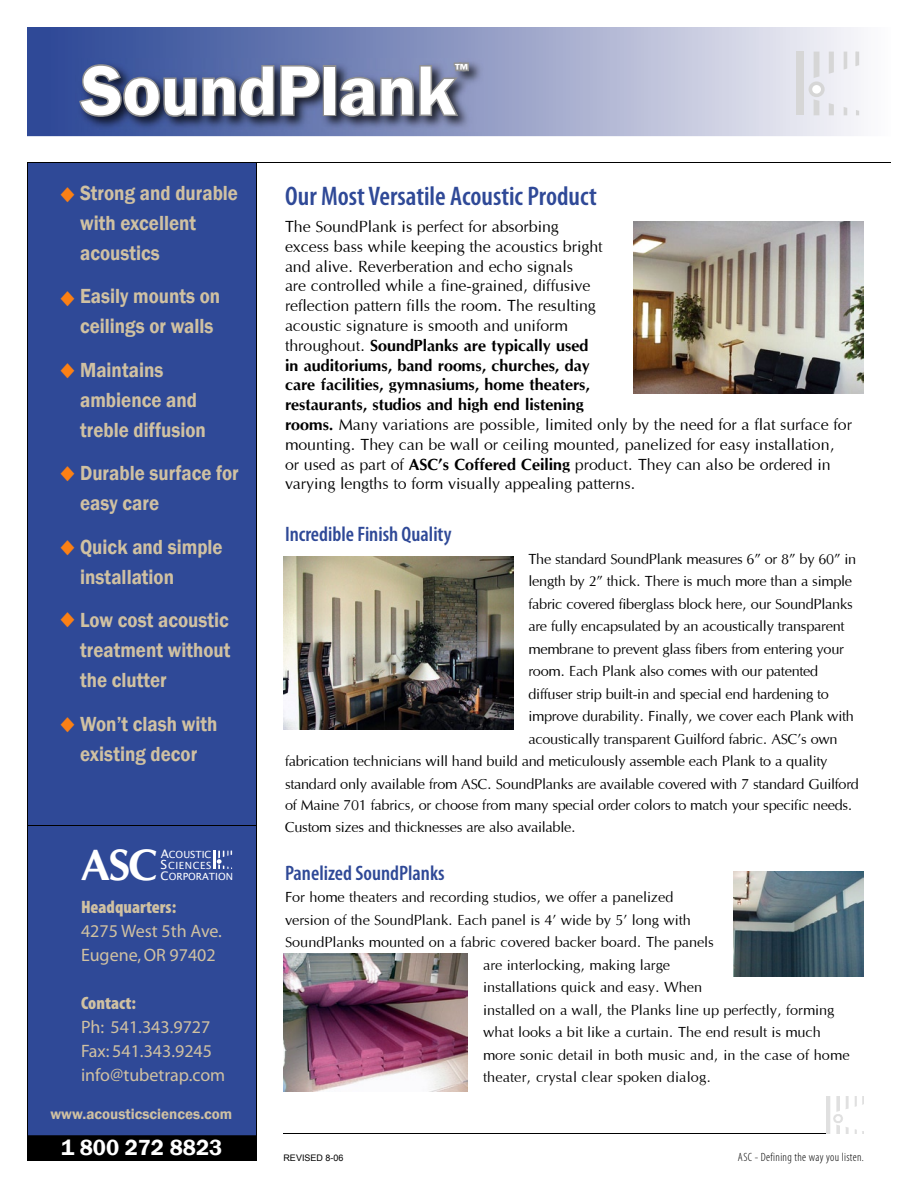
<style>
.page{position:relative;width:918px;height:1188px;background:#fff}
.page>*{position:absolute;margin:0;border:0;box-sizing:border-box;transform-origin:0 0}
.t1{font:600 72px "Franklin Gothic";letter-spacing:-.005em;color:#fff}
.t2{font:700 45px "Optane";color:#fff}
.t3{font:600 condensed 27px "Myriad Pro";color:#2f4997}
.t4{font:600 22.5px "Franklin Gothic";color:#fff}
.t5{font:600 21px/30px "Franklin Gothic";color:#d0c1a2;scale:.9 1}
.t6{font:600 condensed 21px "Myriad Pro";color:#2f4997}
.t7{font:18px/24px "Myriad";color:#d0c1a2}
.t8{font:900 condensed 18px "Myriad Pro";color:#d0c1a2}
.t9{font:16.5px/19.8px "Optane";letter-spacing:-.01em;color:#000}
.t10{font:15px/22.5px "Optane";letter-spacing:-.025em;color:#000}
.t11{font:15px "Optane";color:#000}
.t12{font:600 15px "Franklin Gothic";color:#d0c1a2}
.t13{font:600 15px "Franklin Gothic";color:#fff}
.t14{font:300 condensed 12px "Myriad Pro";letter-spacing:.03em;color:#000}
.t15{font:9.9px "Lucida Sans";color:#fff}
.t16{font:9.9px "Lucida Sans";letter-spacing:.06em;color:#fff}
.t17{font:9px "Arial";color:#000}
.s1{color:#fb8015}
.s2{font-size:11.85px}
.s3{font-size:12.6px}
.s4{font-weight:700}
</style>
<div class="page">
<div style="left:28px;top:163px;width:228px;height:997px;background:#2f4997"></div>
<svg style="left:27px;top:27px;width:833px;height:109px;background:#9fa8cc"></svg>
<hr style="left:27px;top:162px;width:864px;height:1px;background:#000">
<hr style="left:256px;top:162px;width:1px;height:999px;background:#000">
<img style="left:76px;top:58px;width:409px;height:74px">
<svg style="left:77px;top:63px;width:245px;height:56px;background:#4b5575"></svg>
<div style="left:323px;top:65px;width:13px;height:51px;border:3px solid #919191"></div>
<svg style="left:337px;top:47px;width:134px;height:72px;background:#6b728f"></svg>
<div style="left:28px;top:1135px;width:228px;height:26px;background:#000"></div>
<hr style="left:27px;top:825px;width:229px;height:1px;background:#000">
<hr style="left:27px;top:162px;width:1px;height:999px;background:#000">
<img style="left:826px;top:1096px;width:38px;height:38px">
<hr style="left:284px;top:1134px;width:542px;height:1px;background:#000">
<svg style="left:213px;top:851px;width:19px;height:18px"></svg>
<svg style="left:814px;top:52px;width:5px;height:26px"></svg>
<svg style="left:829px;top:52px;width:5px;height:22px"></svg>
<svg style="left:844px;top:52px;width:3px;height:18px"></svg>
<svg style="left:856px;top:52px;width:3px;height:14px"></svg>
<svg style="left:814px;top:99px;width:5px;height:16px"></svg>
<svg style="left:829px;top:103px;width:5px;height:12px"></svg>
<svg style="left:844px;top:107px;width:3px;height:8px"></svg>
<svg style="left:856px;top:110px;width:3px;height:5px"></svg>
<div style="left:797px;top:52px;width:7px;height:63px;background:#d6d6d6"></div>
<div style="left:809px;top:81px;width:16px;height:16px;background:#d6d6d6;border-radius:50%"></div>
<div style="left:812px;top:85px;width:9px;height:9px;background:#fff;border-radius:50%"></div>
<img style="left:634px;top:221px;width:230px;height:173px">
<img style="left:733px;top:871px;width:131px;height:106px">
<img style="left:284px;top:953px;width:184px;height:138px">
<img style="left:284px;top:557px;width:230px;height:172px">
<h1 class="t1" style="left:81px;top:46px;width:376px">SoundPlank</h1>
<p class="t13" style="left:455px;top:60px;width:14px">™</p>
<h3 class="t5" style="left:80px;top:178px;width:177px">Strong and durable with excellent acoustics</h3>
<h3 class="t5" style="left:80px;top:282px;width:157px">Easily mounts on ceilings or walls</h3>
<h3 class="t5" style="left:80px;top:355px;width:141px;text-indent:-20px"><span class="s1">◆</span> Maintains ambience and treble diffusion</h3>
<h3 class="t5" style="left:80px;top:459px;width:178px;text-indent:-20px"><span class="s1">◆</span> Durable surface for easy care</h3>
<h3 class="t5" style="left:80px;top:532px;width:160px;text-indent:-20px"><span class="s1">◆</span> Quick and simple installation</h3>
<h3 class="t5" style="left:80px;top:606px;width:168px;text-align:justify;text-indent:-20px"><span class="s1">◆</span> Low cost acoustic treatment without the clutter</h3>
<h3 class="t5" style="left:60px;top:709px;width:176px;text-align:center"><span class="s1">◆</span> Won’t clash with existing decor</h3>
<h2 class="t2" style="left:81px;top:838px;width:79px">ASC</h2>
<p class="t15" style="left:161px;top:849px;width:52px"><span class="s2">A</span>COUSTIC</p>
<p class="t16" style="left:161px;top:860px;width:53px"><span class="s3">S</span>CIENCES</p>
<p class="t15" style="left:161px;top:871px;width:74px"><span class="s2">C</span>ORPORATION</p>
<p class="t8" style="left:81px;top:897px;width:97px">Headquarters:</p>
<p class="t7" style="left:81px;top:920px;width:143px">4275 West 5th Ave.<br>Eugene, OR 97402</p>
<p class="t8" style="left:81px;top:993px;width:57px">Contact:</p>
<p class="t7" style="left:81px;top:1016px;width:146px">Ph: 541.343.9727<br>Fax: 541.343.9245 info@tubetrap.com</p>
<p class="t12" style="left:50px;top:1104px;width:183px">www.acousticsciences.com</p>
<h3 class="t4" style="left:61px;top:1134px;width:163px">1 800 272 8823</h3>
<h3 class="t3" style="left:285px;top:182px;width:313px">Our Most Versatile Acoustic Product</h3>
<p class="t9" style="left:285px;top:216px;width:569px">The SoundPlank is perfect for absorbing<br>excess bass while keeping the acoustics bright<br>and alive. Reverberation and echo signals<br>are controlled while a fine-grained, diffusive<br>reflection pattern fills the room. The resulting<br>acoustic signature is smooth and uniform<br>throughout. <span class="s4">SoundPlanks are typically used<br>in auditoriums, band rooms, churches, day<br>care facilities, gymnasiums, home theaters,<br>restaurants, studios and high end listening<br>rooms.</span> Many variations are possible, limited only by the need for a flat surface for mounting. They can be wall or ceiling mounted, panelized for easy installation, or used as part of <span class="s4">ASC’s Coffered Ceiling</span> product. They can also be ordered in varying lengths to form visually appealing patterns.</p>
<h3 class="t6" style="left:285px;top:523px;width:168px">Incredible Finish Quality</h3>
<p class="t10" style="left:528px;top:547px;width:330px">The standard SoundPlank measures 6” or 8” by 60” in</p>
<p class="t10" style="left:528px;top:570px;width:325px">length by 2” thick. There is much more than a simple</p>
<p class="t10" style="left:528px;top:592px;width:326px">fabric covered fiberglass block here, our SoundPlanks</p>
<p class="t10" style="left:528px;top:615px;width:318px">are fully encapsulated by an acoustically transparent</p>
<p class="t10" style="left:528px;top:637px;width:317px">membrane to prevent glass fibers from entering your</p>
<p class="t10" style="left:528px;top:660px;width:292px">room. Each Plank also comes with our patented</p>
<p class="t10" style="left:528px;top:682px;width:302px">diffuser strip built-in and special end hardening to</p>
<p class="t10" style="left:528px;top:705px;width:327px">improve durability. Finally, we cover each Plank with</p>
<p class="t10" style="left:528px;top:727px;width:311px">acoustically transparent Guilford fabric. ASC’s own</p>
<p class="t10" style="left:285px;top:750px;width:544px">fabrication technicians will hand build and meticulously assemble each Plank to a quality</p>
<p class="t10" style="left:285px;top:772px;width:576px">standard only available from ASC. SoundPlanks are available covered with 7 standard Guilford</p>
<p class="t10" style="left:285px;top:793px;width:569px">of Maine 701 fabrics, or choose from many special order colors to match your specific needs.<br>Custom sizes and thicknesses are also available.</p>
<h3 class="t6" style="left:285px;top:861px;width:161px">Panelized SoundPlanks</h3>
<p class="t10" style="left:285px;top:886px;width:390px">For home theaters and recording studios, we offer a panelized</p>
<p class="t10" style="left:285px;top:908px;width:407px">version of the SoundPlank. Each panel is 4’ wide by 5’ long with</p>
<p class="t10" style="left:285px;top:931px;width:431px">SoundPlanks mounted on a fabric covered backer board. The panels</p>
<p class="t10" style="left:483px;top:953px;width:189px">are interlocking, making large</p>
<p class="t10" style="left:483px;top:976px;width:221px">installations quick and easy. When</p>
<p class="t10" style="left:483px;top:998px;width:353px">installed on a wall, the Planks line up perfectly, forming</p>
<p class="t10" style="left:483px;top:1021px;width:339px">what looks a bit like a curtain. The end result is much</p>
<p class="t11" style="left:483px;top:1046px;width:368px">more sonic detail in both music and, in the case of home</p>
<p class="t11" style="left:483px;top:1069px;width:230px">theater, crystal clear spoken dialog.</p>
<p class="t17" style="left:284px;top:1152px;width:62px">REVISED 8-06</p>
<p class="t14" style="left:738px;top:1151px;width:128px">ASC - Defining the way you listen.</p>
</div>
